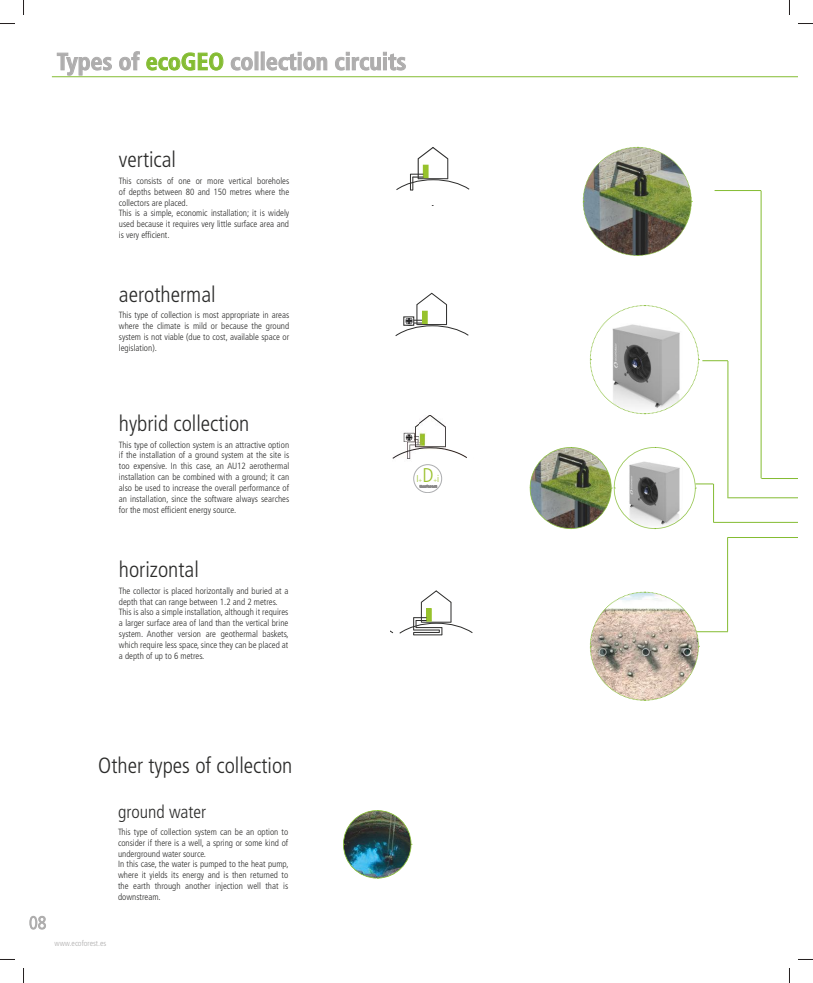
<style>
.page{position:relative;width:813px;height:983px;background:#fff}
.page>*{position:absolute;margin:0;border:0;box-sizing:border-box;transform-origin:0 0}
.t1{font:700 condensed 24px "Frutiger LT Std";color:#aeadad}
.t2{font:300 condensed 22px "Frutiger LT Std";color:#2b2b2a}
.t3{font:300 condensed 19.9px "Frutiger LT Std";color:#9ac12c}
.t4{font:300 condensed 18px "Frutiger LT Std";color:#2b2b2a}
.t5{font:300 condensed 9.9px "Frutiger LT Std";color:#9ac12c}
.t6{font:300 condensed 9px/10.8px "Frutiger LT Std";color:#2b2b2a}
.t7{font:300 condensed 8px "Frutiger LT Std";color:#aeadad}
.t8{font:300 condensed 6.2px "Frutiger LT Std";color:#9ac12c}
.s1{color:#84bc32}
.s2{font-size:6.2px}
.s3{font-size:9.9px}
</style>
<div class="page">
<svg style="left:29px;top:915px;width:17px;height:15px"></svg>
<svg style="left:396px;top:147px;width:74px;height:44px"></svg>
<svg style="left:395px;top:292px;width:74px;height:44px"></svg>
<svg style="left:56px;top:52px;width:56px;height:24px"></svg>
<svg style="left:119px;top:51px;width:21px;height:20px"></svg>
<svg style="left:146px;top:52px;width:78px;height:19px"></svg>
<svg style="left:230px;top:56px;width:23px;height:15px"></svg>
<div style="left:254px;top:51px;width:4px;height:19px;border:1px solid #aeadad"></div>
<div style="left:261px;top:51px;width:4px;height:19px;border:1px solid #aeadad"></div>
<svg style="left:266px;top:52px;width:62px;height:19px"></svg>
<svg style="left:335px;top:52px;width:71px;height:19px"></svg>
<hr style="left:52px;top:76px;width:745px;height:1px;background:#84bc32">
<svg style="left:391px;top:590px;width:82px;height:45px"></svg>
<img style="left:393px;top:415px;width:74px;height:55px">
<div style="left:413px;top:464px;width:29px;height:28px;border:1px solid #acadaf;border-radius:50%"></div>
<svg style="left:419px;top:485px;width:18px;height:3px"></svg>
<hr style="left:714px;top:190px;width:47px;height:1px;background:#84bc32">
<hr style="left:760px;top:191px;width:1px;height:287px;background:#84bc32">
<hr style="left:761px;top:478px;width:36px;height:1px;background:#84bc32">
<hr style="left:727px;top:361px;width:1px;height:136px;background:#84bc32">
<hr style="left:727px;top:497px;width:70px;height:1px;background:#84bc32">
<hr style="left:713px;top:484px;width:1px;height:38px;background:#84bc32">
<hr style="left:713px;top:522px;width:84px;height:1px;background:#84bc32">
<hr style="left:696px;top:631px;width:31px;height:1px;background:#84bc32">
<hr style="left:727px;top:537px;width:1px;height:94px;background:#84bc32">
<hr style="left:727px;top:537px;width:70px;height:1px;background:#84bc32">
<svg style="left:589px;top:591px;width:110px;height:110px"></svg>
<svg style="left:589px;top:305px;width:138px;height:109px"></svg>
<img style="left:582px;top:147px;width:110px;height:109px">
<img style="left:343px;top:810px;width:69px;height:68px">
<img style="left:529px;top:447px;width:184px;height:82px">
<svg style="left:0;top:23px;width:15px;height:1px"></svg>
<svg style="left:798px;top:23px;width:14px;height:1px"></svg>
<svg style="left:0;top:959px;width:15px;height:1px"></svg>
<svg style="left:798px;top:959px;width:14px;height:1px"></svg>
<svg style="left:23px;top:0;width:1px;height:15px"></svg>
<svg style="left:23px;top:968px;width:1px;height:14px"></svg>
<svg style="left:789px;top:0;width:1px;height:15px"></svg>
<svg style="left:789px;top:968px;width:1px;height:14px"></svg>
<h1 class="t1" style="left:57px;top:47px;width:351px">Types of <span class="s1">ecoGEO</span> collection circuits</h1>
<h2 class="t2" style="left:119px;top:147px;width:59px">vertical</h2>
<p class="t6" style="left:119px;top:175px;width:172px">This consists of one or more vertical boreholes of depths between 80 and 150 metres where the collectors are placed.<br>This is a simple, economic installation; it is widely used because it requires very little surface area and is very efficient.</p>
<h2 class="t2" style="left:119px;top:281px;width:98px">aerothermal</h2>
<p class="t6" style="left:119px;top:310px;width:172px;text-align:justify">This type of collection is most appropriate in areas where the climate is mild or because the ground system is not viable (due to cost, available space or legislation).</p>
<h2 class="t2" style="left:119px;top:411px;width:132px">hybrid collection</h2>
<p class="t6" style="left:119px;top:439px;width:172px;text-align:justify">This type of collection system is an attractive option if the installation of a ground system at the site is too expensive. In this case, an AU12 aerothermal installation can be combined with a ground; it can also be used to increase the overall performance of an installation, since the software always searches for the most efficient energy source.</p>
<h2 class="t2" style="left:119px;top:557px;width:81px">horizontal</h2>
<p class="t6" style="left:119px;top:585px;width:171px">The collector is placed horizontally and buried at a depth that can range between 1.2 and 2 metres.<br>This is also a simple installation, although it requires a larger surface area of land than the vertical brine system. Another version are geothermal baskets, which require less space, since they can be placed at a depth of up to 6 metres.</p>
<p class="t5" style="left:416px;top:473px;width:7px">I<span class="s2">+</span></p>
<h3 class="t3" style="left:422px;top:464px;width:13px">D</h3>
<p class="t8" style="left:433px;top:476px;width:7px">+<span class="s3">i</span></p>
<h2 class="t2" style="left:98px;top:753px;width:195px">Other types of collection</h2>
<h3 class="t4" style="left:118px;top:801px;width:90px">ground water</h3>
<p class="t6" style="left:118px;top:826px;width:172px">This type of collection system can be an option to consider if there is a well, a spring or some kind of underground water source.<br>In this case, the water is pumped to the heat pump, where it yields its energy and is then returned to the earth through another injection well that is downstream.</p>
<p class="t7" style="left:54px;top:938px;width:53px">www.ecoforest.es</p>
</div>
